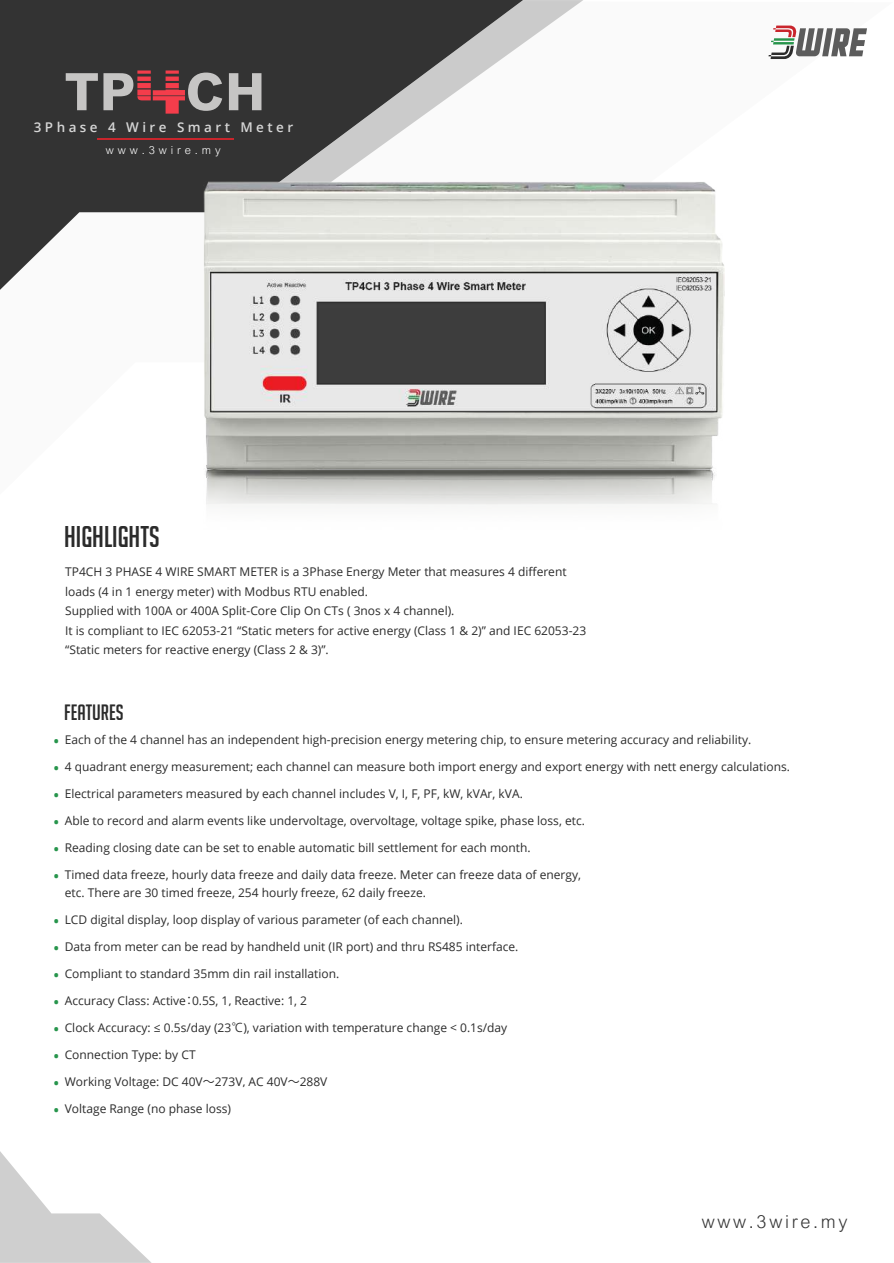
<style>
.page{position:relative;width:894px;height:1263px;background:#fff}
.page>*{position:absolute;margin:0;border:0;box-sizing:border-box;transform-origin:0 0}
.t1{font:800 51.75px "Arial";color:#c6c5c4}
.t2{font:29.25px "Big Noodle Titling";color:#2b2b2b}
.t3{font:21.6px "Big Noodle Titling";color:#2b2b2b}
.t4{font:300 18px "Arial";letter-spacing:.15em;color:#333}
.t5{font:600 13.5px "Open Sans";letter-spacing:.26em;color:#d6d6d6}
.t6{font:700 13.5px/27px "Open Sans";color:#27954c;text-align:justify}
.t7{font:12px/19.5px "Open Sans";color:#2b2b2b}
.t8{font:300 11.1px "Arial";letter-spacing:.35em;color:#fff}
.s1{font-family:"Koz Go Pr 6 N"}
</style>
<div class="page">
<svg style="left:0;top:0;width:277px;height:290px;fill:#333"></svg>
<svg style="left:277px;top:0;width:306px;height:182px"></svg>
<hr style="left:97px;top:138px;width:137px;height:2px;background:#c9252c">
<svg style="left:768px;top:26px;width:98px;height:33px"></svg>
<svg style="left:0;top:1151px;width:152px;height:112px"></svg>
<svg style="left:137px;top:71px;width:48px;height:43px;background:#8b373d"></svg>
<img style="left:204px;top:182px;width:520px;height:323px">
<h1 class="t1" style="left:64px;top:61px;width:202px">TP CH</h1>
<p class="t5" style="left:34px;top:118px;width:261px">3Phase 4 Wire Smart Meter</p>
<p class="t8" style="left:106px;top:144px;width:116px">www.3wire.my</p>
<h2 class="t2" style="left:64px;top:520px;width:97px">Highlights</h2>
<p class="t7" style="left:65px;top:562px;width:522px">TP4CH 3 PHASE 4 WIRE SMART METER is a 3Phase Energy Meter that measures 4 different loads (4 in 1 energy meter) with Modbus RTU enabled.<br>Supplied with 100A or 400A Split-Core Clip On CTs ( 3nos x 4 channel).<br>It is compliant to IEC 62053-21 “Static meters for active energy (Class 1 &amp; 2)” and IEC 62053-23 “Static meters for reactive energy (Class 2 &amp; 3)”.</p>
<h3 class="t3" style="left:64px;top:701px;width:61px">FEATURES</h3>
<p class="t7" style="left:65px;top:730px;width:688px">Each of the 4 channel has an independent high-precision energy metering chip, to ensure metering accuracy and reliability.</p>
<p class="t7" style="left:65px;top:757px;width:726px">4 quadrant energy measurement; each channel can measure both import energy and export energy with nett energy calculations.</p>
<p class="t7" style="left:65px;top:784px;width:459px">Electrical parameters measured by each channel includes V, I, F, PF, kW, kVAr, kVA.</p>
<p class="t7" style="left:65px;top:811px;width:521px">Able to record and alarm events like undervoltage, overvoltage, voltage spike, phase loss, etc.</p>
<p class="t7" style="left:65px;top:838px;width:467px">Reading closing date can be set to enable automatic bill settlement for each month.</p>
<p class="t7" style="left:65px;top:866px;width:518px;line-height:18px">Timed data freeze, hourly data freeze and daily data freeze. Meter can freeze data of energy, etc. There are 30 timed freeze, 254 hourly freeze, 62 daily freeze.</p>
<p class="t7" style="left:65px;top:910px;width:399px">LCD digital display, loop display of various parameter (of each channel).</p>
<p class="t7" style="left:65px;top:937px;width:455px">Data from meter can be read by handheld unit (IR port) and thru RS485 interface.</p>
<p class="t7" style="left:65px;top:964px;width:276px">Compliant to standard 35mm din rail installation.</p>
<p class="t7" style="left:65px;top:991px;width:244px">Accuracy Class: Active<span class="s1">：</span>0.5S, 1<span class="s1">，</span>Reactive: 1, 2</p>
<p class="t7" style="left:65px;top:1018px;width:444px">Clock Accuracy: ≤ 0.5s/day (23<span class="s1">℃</span>), variation with temperature change &lt; 0.1s/day</p>
<p class="t7" style="left:65px;top:1045px;width:132px">Connection Type: by CT</p>
<p class="t7" style="left:65px;top:1072px;width:264px">Working Voltage: DC 40V<span class="s1">～</span>273V<span class="s1">，</span>AC 40V<span class="s1">～</span>288V</p>
<p class="t7" style="left:65px;top:1099px;width:168px">Voltage Range (no phase loss)</p>
<p class="t6" style="left:54px;top:727px;width:7px">• • • • • •</p>
<p class="t6" style="left:54px;top:907px;width:7px">• • • • • • • •</p>
<h3 class="t4" style="left:701px;top:1212px;width:147px">www.3wire.my</h3>
</div>
